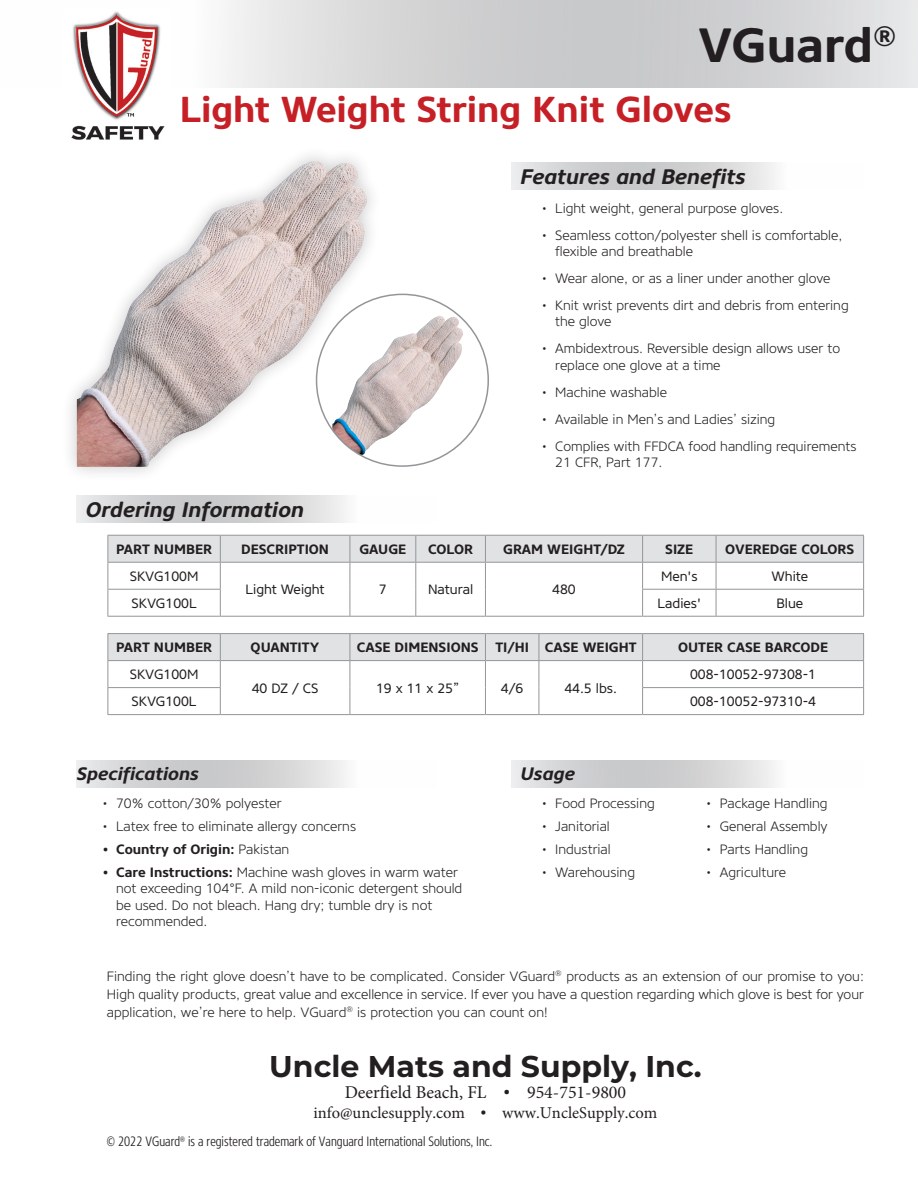
<style>
.page{position:relative;width:918px;height:1188px;background:#fff}
.page>*{position:absolute;margin:0;border:0;box-sizing:border-box;transform-origin:0 0}
.t1{font:700 48px "Core Sans NR65";color:#231f20}
.t2{font:700 36px "Core Sans NR65";color:#c62026}
.t3{font:700 30px "Montserrat";color:#231f20}
.t4{font:italic 700 21px "Core Sans NR65";color:#231f20}
.t5{font:18px "Minion Pro";color:#231f20}
.t6{font:italic 700 18px "Core Sans NR65";color:#231f20}
.t7{font:16.5px "Minion Pro";color:#231f20}
.t8{font:300 13.5px/16.2px "Core Sans NR35";color:#231f20}
.t9{font:700 13.5px "Core Sans NR65";color:#231f20}
.t10{font:13.5px "Core Sans NR45";color:#231f20}
.t11{font:300 13.5px "Core Sans NR37 Cn";color:#231f20}
.s1{font-family:"Core Sans NR35";font-weight:300}
.s2{font-family:"Core Sans NR65";font-weight:700}
.s3{font-family:"Core Sans NR45"}
</style>
<div class="page">
<svg style="left:225px;top:0;width:693px;height:87px;background:#d5d5d7"></svg>
<svg style="left:511px;top:760px;width:264px;height:27px;background:#d5d6d7"></svg>
<svg style="left:77px;top:760px;width:269px;height:27px;background:#d5d6d7"></svg>
<hr style="left:108px;top:633px;width:112px;height:1px;background:#939598">
<hr style="left:220px;top:633px;width:130px;height:1px;background:#939598">
<hr style="left:350px;top:633px;width:135px;height:1px;background:#939598">
<hr style="left:485px;top:633px;width:54px;height:1px;background:#939598">
<hr style="left:539px;top:633px;width:104px;height:1px;background:#939598">
<hr style="left:643px;top:633px;width:221px;height:1px;background:#939598">
<svg style="left:108px;top:634px;width:756px;height:80px"></svg>
<hr style="left:108px;top:714px;width:112px;height:1px;background:#939598">
<hr style="left:220px;top:714px;width:130px;height:1px;background:#939598">
<hr style="left:350px;top:714px;width:135px;height:1px;background:#939598">
<hr style="left:485px;top:714px;width:54px;height:1px;background:#939598">
<hr style="left:539px;top:714px;width:104px;height:1px;background:#939598">
<hr style="left:643px;top:714px;width:221px;height:1px;background:#939598">
<svg style="left:77px;top:495px;width:269px;height:27px;background:#d5d6d7"></svg>
<svg style="left:108px;top:535px;width:756px;height:81px"></svg>
<hr style="left:108px;top:616px;width:112px;height:1px;background:#939598">
<hr style="left:220px;top:616px;width:130px;height:1px;background:#939598">
<hr style="left:350px;top:616px;width:66px;height:1px;background:#939598">
<hr style="left:416px;top:616px;width:69px;height:1px;background:#939598">
<hr style="left:485px;top:616px;width:158px;height:1px;background:#939598">
<hr style="left:643px;top:616px;width:73px;height:1px;background:#939598">
<hr style="left:716px;top:616px;width:148px;height:1px;background:#939598">
<img style="left:71px;top:11px;width:94px;height:129px">
<svg style="left:511px;top:163px;width:264px;height:27px;background:#d5d6d7"></svg>
<div style="left:61px;top:145px;width:322px;height:338px;background:#231f20;opacity:.25"></div>
<img style="left:234px;top:161px;width:81px;height:44px">
<img style="left:400px;top:316px;width:40px;height:21px">
<p class="t1" style="left:698px;top:14px;width:200px">VGuard<sup>®</sup></p>
<p class="t2" style="left:180px;top:86px;width:554px">Light Weight String Knit Gloves</p>
<p class="t4" style="left:521px;top:163px;width:227px">Features and Benefits</p>
<p class="t8" style="left:542px;top:200px;width:243px">• Light weight, general purpose gloves.</p>
<p class="t8" style="left:555px;top:227px;width:289px;text-indent:-14px">• Seamless cotton/polyester shell is comfortable, flexible and breathable</p>
<p class="t8" style="left:542px;top:270px;width:290px">• Wear alone, or as a liner under another glove</p>
<p class="t8" style="left:555px;top:297px;width:295px;text-indent:-14px">• Knit wrist prevents dirt and debris from entering the glove</p>
<p class="t8" style="left:555px;top:341px;width:286px;text-indent:-14px">• Ambidextrous. Reversible design allows user to replace one glove at a time</p>
<p class="t8" style="left:542px;top:384px;width:127px">• Machine washable</p>
<p class="t8" style="left:542px;top:411px;width:235px">• Available in Men’s and Ladies’ sizing</p>
<p class="t8" style="left:555px;top:438px;width:303px;text-indent:-14px">• Complies with FFDCA food handling requirements<br>21 CFR, Part 177.</p>
<p class="t4" style="left:86px;top:496px;width:220px">Ordering Information</p>
<p class="t9" style="left:116px;top:540px;width:97px">PART NUMBER</p>
<p class="t9" style="left:241px;top:540px;width:89px">DESCRIPTION</p>
<p class="t9" style="left:359px;top:540px;width:48px">GAUGE</p>
<p class="t9" style="left:428px;top:540px;width:47px">COLOR</p>
<p class="t9" style="left:503px;top:540px;width:123px">GRAM WEIGHT/DZ</p>
<p class="t9" style="left:665px;top:540px;width:30px">SIZE</p>
<p class="t9" style="left:725px;top:540px;width:131px">OVEREDGE COLORS</p>
<p class="t10" style="left:130px;top:567px;width:70px">SKVG100M</p>
<p class="t10" style="left:246px;top:581px;width:80px">Light Weight</p>
<p class="t10" style="left:379px;top:581px;width:9px">7</p>
<p class="t10" style="left:428px;top:581px;width:47px">Natural</p>
<p class="t10" style="left:552px;top:581px;width:25px">480</p>
<p class="t10" style="left:661px;top:567px;width:38px">Men's</p>
<p class="t10" style="left:771px;top:567px;width:38px">White</p>
<p class="t10" style="left:132px;top:594px;width:67px">SKVG100L</p>
<p class="t10" style="left:658px;top:594px;width:45px">Ladies'</p>
<p class="t10" style="left:776px;top:594px;width:28px">Blue</p>
<p class="t9" style="left:116px;top:639px;width:97px">PART NUMBER</p>
<p class="t9" style="left:251px;top:639px;width:70px">QUANTITY</p>
<p class="t9" style="left:357px;top:639px;width:123px">CASE DIMENSIONS</p>
<p class="t9" style="left:495px;top:639px;width:35px">TI/HI</p>
<p class="t9" style="left:545px;top:639px;width:93px">CASE WEIGHT</p>
<p class="t9" style="left:678px;top:639px;width:152px">OUTER CASE BARCODE</p>
<p class="t10" style="left:130px;top:666px;width:70px">SKVG100M</p>
<p class="t10" style="left:252px;top:679px;width:68px">40 DZ / CS</p>
<p class="t10" style="left:376px;top:679px;width:85px">19 x 11 x 25”</p>
<p class="t10" style="left:501px;top:679px;width:24px">4/6</p>
<p class="t10" style="left:564px;top:679px;width:54px">44.5 lbs.</p>
<p class="t10" style="left:690px;top:666px;width:128px">008-10052-97308-1</p>
<p class="t10" style="left:132px;top:693px;width:67px">SKVG100L</p>
<p class="t10" style="left:690px;top:693px;width:128px">008-10052-97310-4</p>
<p class="t6" style="left:77px;top:762px;width:124px">Specifications</p>
<p class="t8" style="left:103px;top:796px;width:180px">• 70% cotton/30% polyester</p>
<p class="t8" style="left:103px;top:818px;width:255px">• Latex free to eliminate allergy concerns</p>
<p class="t9" style="left:103px;top:841px;width:188px">• Country of Origin: <span class="s1">Pakistan</span></p>
<p class="t8" style="left:116px;top:864px;width:348px;text-indent:-14px"><span class="s2">• Care Instructions:</span> Machine wash gloves in warm water not exceeding 104°F. A mild non-iconic detergent should be used. Do not bleach. Hang dry; tumble dry is not recommended.</p>
<p class="t6" style="left:521px;top:762px;width:56px">Usage</p>
<p class="t8" style="left:542px;top:796px;width:115px">• Food Processing</p>
<p class="t8" style="left:542px;top:818px;width:70px">• Janitorial</p>
<p class="t8" style="left:542px;top:841px;width:71px">• Industrial</p>
<p class="t8" style="left:542px;top:864px;width:95px">• Warehousing</p>
<p class="t8" style="left:706px;top:796px;width:123px">• Package Handling</p>
<p class="t8" style="left:706px;top:818px;width:123px">• General Assembly</p>
<p class="t8" style="left:706px;top:841px;width:103px">• Parts Handling</p>
<p class="t8" style="left:706px;top:864px;width:81px">• Agriculture</p>
<p class="t8" style="left:107px;top:967px;width:759px;line-height:18px;text-align:justify">Finding the right glove doesn’t have to be complicated. Consider VGuard<sup>®</sup> products as an extension of our promise to you:<br>High quality products, great value and excellence in service. If ever you have a question regarding which glove is best for your application, we’re here to help. VGuard<sup>®</sup> is protection you can count on!</p>
<p class="t3" style="left:269px;top:1046px;width:434px">Uncle Mats and Supply, Inc.</p>
<p class="t5" style="left:345px;top:1080px;width:283px">Deerfield Beach, FL <span class="s3">•</span> 954-751-9800</p>
<p class="t7" style="left:313px;top:1101px;width:346px">info@unclesupply.com <span class="s3">•</span> www.UncleSupply.com</p>
<p class="t11" style="left:107px;top:1133px;width:387px">© 2022 VGuard<sup>®</sup> is a registered trademark of Vanguard International Solutions, Inc.</p>
</div>
